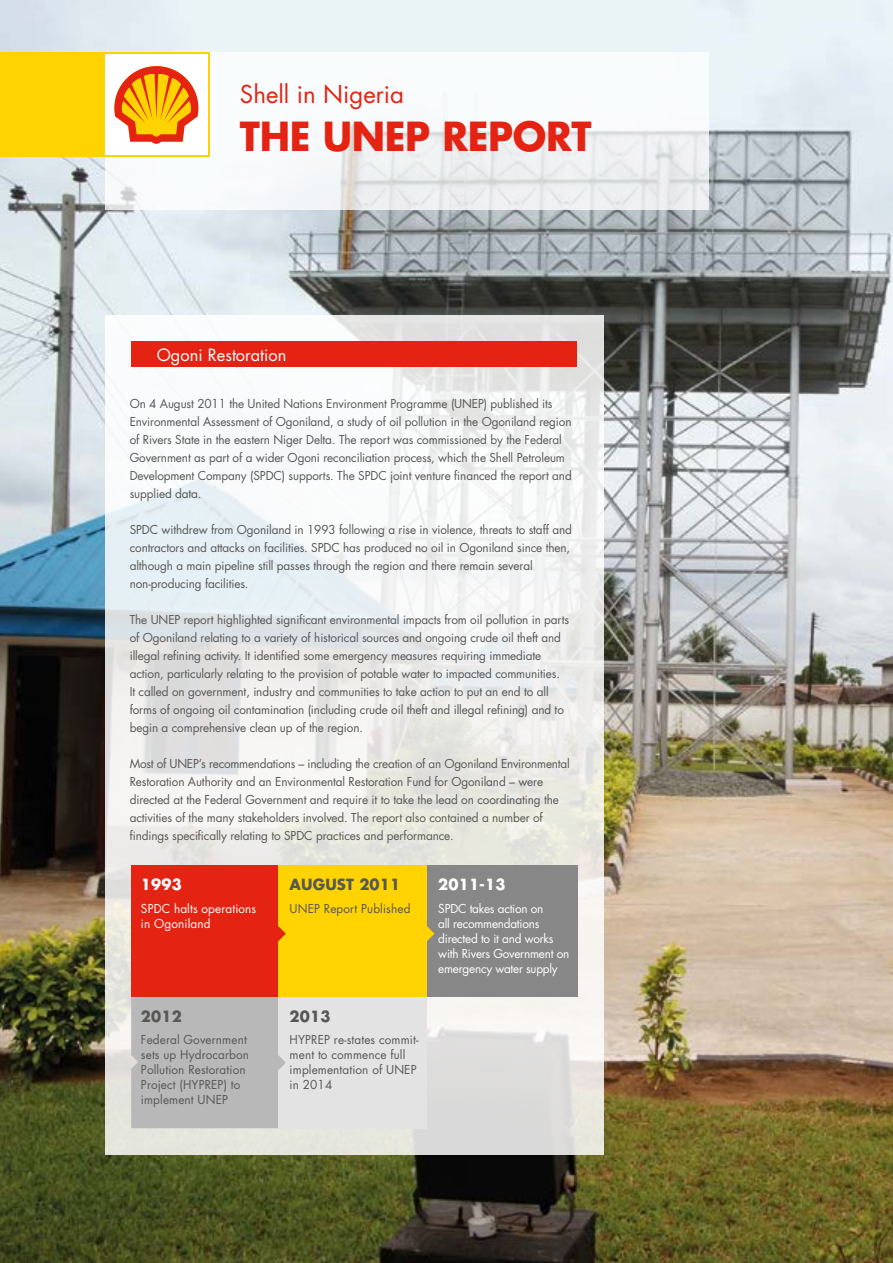
<style>
.page{position:relative;width:893px;height:1263px;background:#fff}
.page>*{position:absolute;margin:0;border:0;box-sizing:border-box;transform-origin:0 0}
.t1{font:700 39px "Futura Std";letter-spacing:-.01em;color:#e42313}
.t2{font:24px "Futura Std";color:#e42313}
.t3{font:16.5px "Futura Std";color:#fff}
.t4{font:700 15px "Futura Std";letter-spacing:.01em;color:#575756}
.t5{font:700 15px "Futura Std";letter-spacing:.01em;color:#fff}
.t6{font:12px/18px "Futura Std";letter-spacing:-.01em;color:#575756}
.t7{font:12px/15px "Futura Std";letter-spacing:.01em;color:#575756}
.t8{font:12px/15px "Futura Std";letter-spacing:-.02em;color:#fff}
.t9{font:12px/15px "Futura Std";letter-spacing:.01em;color:#fff}
</style>
<div class="page">
<img style="left:0;top:0;width:893px;height:1263px">
<svg style="left:105px;top:315px;width:498px;height:839px"></svg>
<svg style="left:105px;top:52px;width:603px;height:158px"></svg>
<div style="left:131px;top:341px;width:446px;height:26px;background:#e42313"></div>
<div style="left:0;top:52px;width:210px;height:105px;background:#ffd300"></div>
<div style="left:105px;top:55px;width:103px;height:100px;background:#fff"></div>
<svg style="left:114px;top:66px;width:85px;height:78px"></svg>
<div style="left:131px;top:866px;width:147px;height:131px;background:#e42313"></div>
<div style="left:278px;top:866px;width:149px;height:131px;background:#ffd300"></div>
<div style="left:278px;top:997px;width:149px;height:131px;background:#e3e3e3"></div>
<div style="left:427px;top:866px;width:150px;height:131px;background:#878787"></div>
<svg style="left:278px;top:926px;width:8px;height:16px"></svg>
<div style="left:131px;top:997px;width:155px;height:131px;background:#b9b8b8"></div>
<svg style="left:427px;top:926px;width:7px;height:15px"></svg>
<h2 class="t2" style="left:240px;top:79px;width:166px">Shell in Nigeria</h2>
<h1 class="t1" style="left:240px;top:110px;width:353px">THE UNEP REPORT</h1>
<h3 class="t3" style="left:157px;top:344px;width:131px">Ogoni Restoration</h3>
<p class="t6" style="left:130px;top:395px;width:444px">On 4 August 2011 the United Nations Environment Programme (UNEP) published its Environmental Assessment of Ogoniland, a study of oil pollution in the Ogoniland region of Rivers State in the eastern Niger Delta. The report was commissioned by the Federal Government as part of a wider Ogoni reconciliation process, which the Shell Petroleum Development Company (SPDC) supports. The SPDC joint venture financed the report and supplied data.</p>
<p class="t6" style="left:130px;top:521px;width:444px">SPDC withdrew from Ogoniland in 1993 following a rise in violence, threats to staff and contractors and attacks on facilities. SPDC has produced no oil in Ogoniland since then, although a main pipeline still passes through the region and there remain several non-producing facilities.</p>
<p class="t6" style="left:130px;top:611px;width:441px">The UNEP report highlighted significant environmental impacts from oil pollution in parts of Ogoniland relating to a variety of historical sources and ongoing crude oil theft and illegal refining activity. It identified some emergency measures requiring immediate action, particularly relating to the provision of potable water to impacted communities.<br>It called on government, industry and communities to take action to put an end to all forms of ongoing oil contamination (including crude oil theft and illegal refining) and to begin a comprehensive clean up of the region.</p>
<p class="t6" style="left:130px;top:755px;width:441px">Most of UNEP’s recommendations – including the creation of an Ogoniland Environmental Restoration Authority and an Environmental Restoration Fund for Ogoniland – were directed at the Federal Government and require it to take the lead on coordinating the activities of the many stakeholders involved. The report also contained a number of findings specifically relating to SPDC practices and performance.</p>
<p class="t5" style="left:141px;top:875px;width:42px">1993</p>
<p class="t9" style="left:141px;top:901px;width:117px">SPDC halts operations in Ogoniland</p>
<p class="t4" style="left:141px;top:1006px;width:42px">2012</p>
<p class="t7" style="left:141px;top:1032px;width:109px">Federal Government sets up Hydrocarbon<br>Pollution Restoration<br>Project (HYPREP) to implement UNEP</p>
<p class="t4" style="left:290px;top:875px;width:112px">AUGUST 2011</p>
<p class="t7" style="left:290px;top:901px;width:122px">UNEP Report Published</p>
<p class="t4" style="left:290px;top:1006px;width:42px">2013</p>
<p class="t7" style="left:290px;top:1032px;width:130px">HYPREP re-states commit&shy;ment to commence full implementation of UNEP in 2014</p>
<p class="t5" style="left:438px;top:875px;width:69px">2011-13</p>
<p class="t8" style="left:438px;top:901px;width:132px">SPDC takes action on<br>all recommendations directed to it and works with Rivers Government on emergency water supply</p>
</div>
